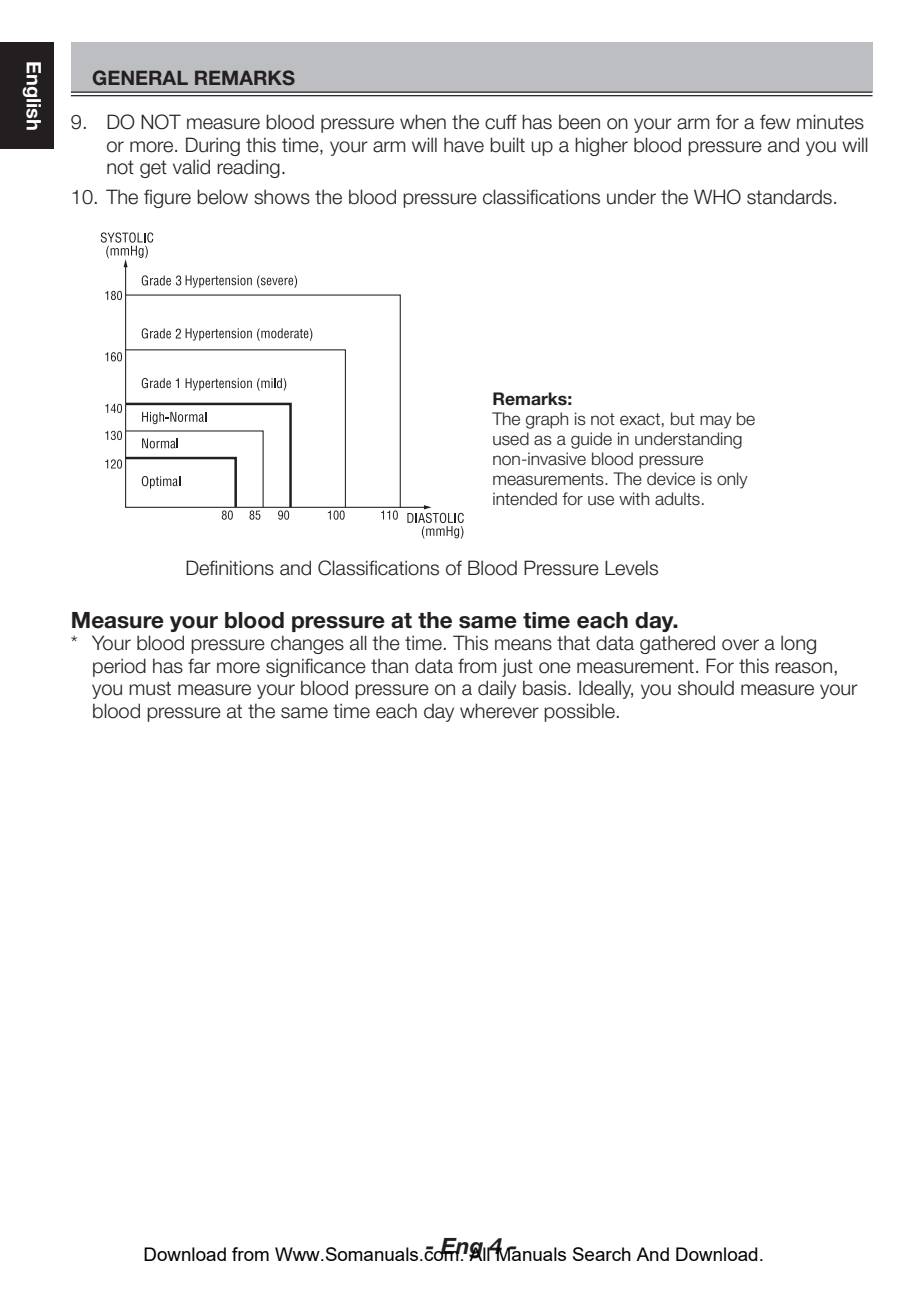
<style>
.page{position:relative;width:908px;height:1290px;background:#fff}
.page>*{position:absolute;margin:0;border:0;box-sizing:border-box;transform-origin:0 0}
.t1{font:700 22.5px "Helvetica Neue LT";color:#231f20}
.t2{font:italic 700 22.5px "Helvetica Neue LT";color:#231f20}
.t3{font:300 20px/22.5px "Helvetica Neue LT";color:#231f20}
.t4{font:700 20px "Helvetica Neue LT";color:#231f20}
.t5{font:700 20px "Helvetica Neue LT";color:#fff}
.t6{font:18.75px "Arial";color:#000}
.t7{font:300 17.5px/20px "Helvetica Neue LT";color:#231f20}
.t8{font:700 17.5px "Helvetica Neue LT";color:#231f20}
</style>
<div class="page">
<div style="left:71px;top:43px;width:801px;height:49px;background:#bdbec1"></div>
<hr style="left:71px;top:92px;width:801px;height:1px;background:#231f20">
<hr style="left:71px;top:95px;width:801px;height:1px;background:#231f20">
<div style="left:0;top:43px;width:53px;height:106px;background:#231f20"></div>
<svg style="left:125px;top:294px;width:276px;height:214px"></svg>
<svg style="left:101px;top:232px;width:52px;height:35px"></svg>
<svg style="left:407px;top:505px;width:56px;height:34px"></svg>
<svg style="left:105px;top:291px;width:13px;height:9px"></svg>
<svg style="left:117px;top:291px;width:5px;height:9px"></svg>
<svg style="left:105px;top:352px;width:13px;height:9px"></svg>
<svg style="left:117px;top:352px;width:5px;height:9px"></svg>
<svg style="left:328px;top:510px;width:11px;height:9px"></svg>
<svg style="left:339px;top:510px;width:5px;height:10px"></svg>
<svg style="left:381px;top:510px;width:16px;height:9px"></svg>
<svg style="left:392px;top:510px;width:6px;height:10px"></svg>
<svg style="left:185px;top:378px;width:101px;height:13px"></svg>
<svg style="left:142px;top:378px;width:37px;height:10px"></svg>
<svg style="left:142px;top:328px;width:170px;height:13px"></svg>
<svg style="left:142px;top:275px;width:155px;height:13px"></svg>
<svg style="left:105px;top:401px;width:188px;height:119px"></svg>
<p class="t5" style="left:41px;top:61px;width:71px;rotate:90deg">English</p>
<p class="t4" style="left:92px;top:71px;width:204px">GENERAL REMARKS</p>
<p class="t3" style="left:106px;top:113px;width:763px;text-indent:-35px">9. DO NOT measure blood pressure when the cuff has been on your arm for a few minutes or more. During this time, your arm will have built up a higher blood pressure and you will not get valid reading.</p>
<p class="t3" style="left:71px;top:187px;width:768px">10. The figure below shows the blood pressure classifications under the WHO standards.</p>
<p class="t8" style="left:492px;top:393px;width:81px">Remarks:</p>
<p class="t7" style="left:492px;top:411px;width:264px">The graph is not exact, but may be used as a guide in understanding non-invasive blood pressure measurements. The device is only intended for use with adults.</p>
<p class="t3" style="left:185px;top:558px;width:474px">Definitions and Classifications of Blood Pressure Levels</p>
<p class="t1" style="left:71px;top:611px;width:609px">Measure your blood pressure at the same time each day.</p>
<p class="t3" style="left:92px;top:634px;width:766px;text-indent:-21px">* Your blood pressure changes all the time. This means that data gathered over a long period has far more significance than data from just one measurement. For this reason, you must measure your blood pressure on a daily basis. Ideally, you should measure your blood pressure at the same time each day wherever possible.</p>
<p class="t2" style="left:425px;top:1238px;width:94px">- Eng 4 -</p>
<p class="t6" style="left:144px;top:1244px;width:621px">Download from Www.Somanuals.com. All Manuals Search And Download.</p>
</div>
